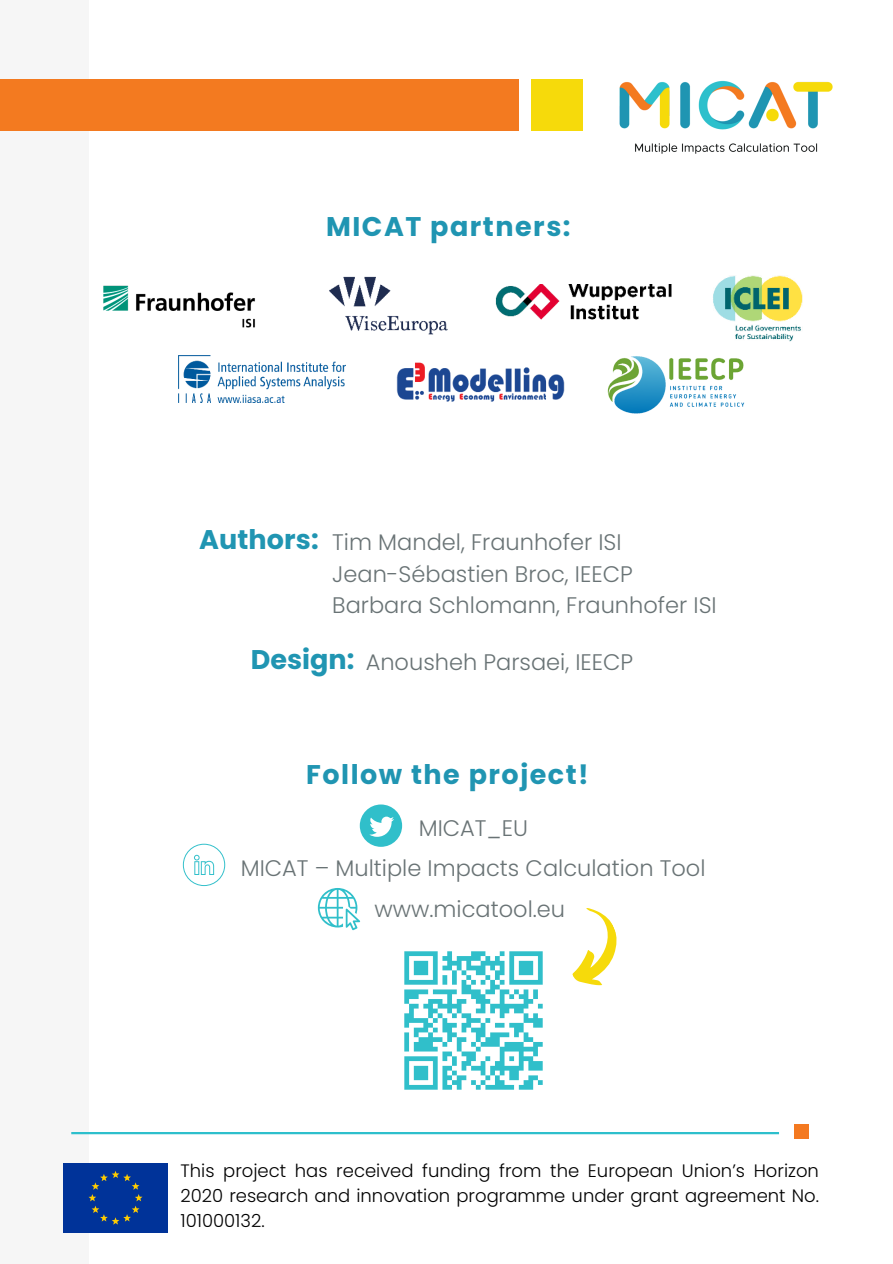
<style>
.page{position:relative;width:893px;height:1264px;background:#fff}
.page>*{position:absolute;margin:0;border:0;box-sizing:border-box;transform-origin:0 0}
.t1{font:700 27px "Poppins";letter-spacing:.055em;color:#2095b2}
.t2{font:700 27px "Poppins";letter-spacing:.005em;color:#2095b2}
.t3{font:300 22.5px/31.5px "Poppins";color:#697375;text-align:center}
.t4{font:300 18px/24.8px "Poppins";color:#000;text-align:justify}
</style>
<div class="page">
<div style="left:0;top:0;width:88px;height:1263px;background:#f6f6f6"></div>
<div style="left:64px;top:1162px;width:104px;height:70px;background:#039"></div>
<svg style="left:88px;top:1171px;width:54px;height:53px"></svg>
<img style="left:619px;top:80px;width:214px;height:74px">
<div style="left:793px;top:1124px;width:15px;height:14px;background:#f47920"></div>
<svg style="left:318px;top:888px;width:42px;height:42px"></svg>
<svg style="left:360px;top:804px;width:42px;height:42px"></svg>
<svg style="left:183px;top:843px;width:42px;height:43px"></svg>
<svg style="left:572px;top:908px;width:45px;height:78px"></svg>
<img style="left:495px;top:285px;width:177px;height:34px">
<img style="left:713px;top:275px;width:90px;height:67px">
<img style="left:396px;top:362px;width:169px;height:40px">
<img style="left:103px;top:285px;width:152px;height:43px">
<img style="left:329px;top:276px;width:119px;height:58px">
<img style="left:179px;top:355px;width:166px;height:47px">
<img style="left:404px;top:951px;width:139px;height:139px">
<div style="left:0;top:80px;width:518px;height:51px;background:#f37a20"></div>
<div style="left:530px;top:79px;width:52px;height:52px;background:#f6da0b"></div>
<hr style="left:71px;top:1131px;width:708px;height:3px;background:#2dbfcc">
<img style="left:607px;top:356px;width:138px;height:58px">
<p class="t1" style="left:326px;top:208px;width:246px">MICAT partners:</p>
<p class="t2" style="left:199px;top:521px;width:121px">Authors:</p>
<p class="t3" style="left:332px;top:526px;width:386px;text-align:left">Tim Mandel, Fraunhofer ISI<br>Jean-Sébastien Broc, IEECP<br>Barbara Schlomann, Fraunhofer ISI</p>
<p class="t3" style="left:365px;top:646px;width:269px">Anousheh Parsaei, IEECP</p>
<p class="t1" style="left:251px;top:640px;width:105px">Design:</p>
<p class="t1" style="left:306px;top:755px;width:284px">Follow the project!</p>
<p class="t3" style="left:241px;top:807px;width:466px;line-height:40.2px">MICAT_EU<br>MICAT – Multiple Impacts Calculation Tool</p>
<p class="t3" style="left:374px;top:893px;width:192px">www.micatool.eu</p>
<p class="t4" style="left:180px;top:1158px;width:640px">This project has received funding from the European Union’s Horizon 2020 research and innovation programme under grant agreement No.<br>101000132.</p>
</div>
